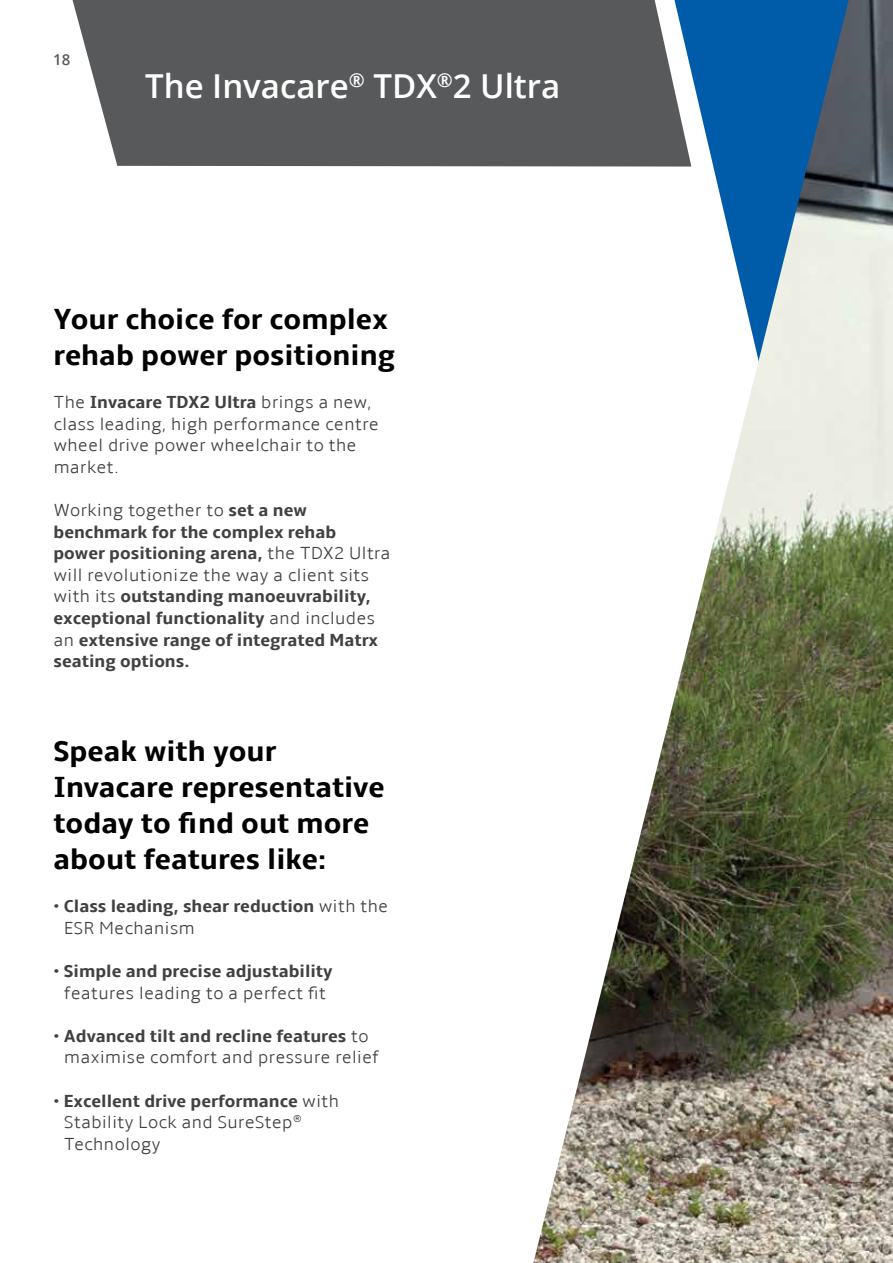
<style>
.page{position:relative;width:893px;height:1263px;background:#fff}
.page>*{position:absolute;margin:0;border:0;box-sizing:border-box;transform-origin:0 0}
.t1{font:600 33px "Open Sans";color:#fff}
.t2{font:700 30px/36px "Amble";color:#000101}
.t3{font:300 18px/21.6px "Amble";color:#414042}
.t4{font:700 18px/21.6px "Amble";color:#414042}
.t5{font:600 15px "Open Sans";color:#58595b}
.s1{font-weight:700}
.s2{font-weight:300}
</style>
<div class="page">
<img style="left:533px;top:0;width:360px;height:1263px">
<svg style="left:73px;top:0;width:618px;height:167px;background:#626365"></svg>
<p class="t5" style="left:53px;top:49px;width:19px">18</p>
<h1 class="t1" style="left:145px;top:63px;width:417px">The Invacare<sup>®</sup> TDX<sup>®</sup>2 Ultra</h1>
<h2 class="t2" style="left:54px;top:301px;width:343px">Your choice for complex rehab power positioning</h2>
<p class="t3" style="left:54px;top:392px;width:327px">The <span class="s1">Invacare TDX2 Ultra</span> brings a new, class leading, high performance centre wheel drive power wheelchair to the market.</p>
<p class="t4" style="left:54px;top:500px;width:339px"><span class="s2">Working together to</span> set a new benchmark for the complex rehab power positioning arena, <span class="s2">the TDX2 Ultra will revolutionize the way a client sits with its</span> outstanding manoeuvrability, exceptional functionality <span class="s2">and includes an</span> extensive range of integrated Matrx seating options.</p>
<h2 class="t2" style="left:54px;top:733px;width:333px">Speak with your<br>Invacare representative today to find out more about features like:</h2>
<p class="t4" style="left:64px;top:896px;width:326px;text-indent:-10px"><span class="s2">•</span> Class leading, shear reduction <span class="s2">with the<br>ESR Mechanism</span></p>
<p class="t3" style="left:54px;top:960px;width:281px;text-align:center">• <span class="s1">Simple and precise adjustability </span>features leading to a perfect fit</p>
<p class="t3" style="left:54px;top:1025px;width:327px;text-align:center">• <span class="s1">Advanced tilt and recline features</span> to maximise comfort and pressure relief</p>
<p class="t3" style="left:64px;top:1090px;width:277px;text-indent:-10px">• <span class="s1">Excellent drive performance</span> with<br>Stability Lock and SureStep<sup>®<br></sup>Technology</p>
</div>
